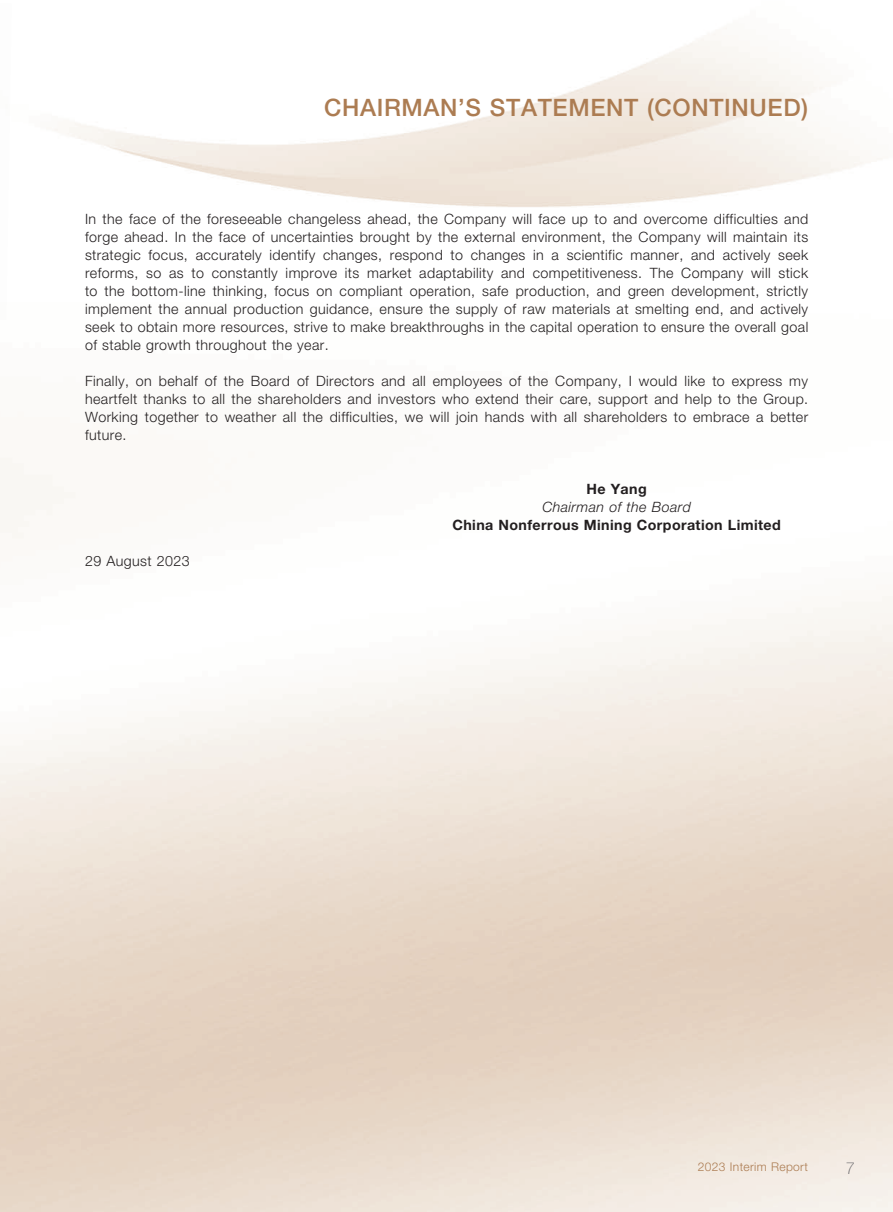
<style>
.page{position:relative;width:893px;height:1212px;background:#fff}
.page>*{position:absolute;margin:0;border:0;box-sizing:border-box;transform-origin:0 0}
.t1{font:500 24px "Helvetica Neue LT Std";letter-spacing:.03em;color:#ac7c52}
.t2{font:100 16.5px "Helvetica Neue LT Std";color:#636366}
.t3{font:300 14.25px/18px "Helvetica Neue LT Std";letter-spacing:.03em;color:#231f20;text-align:justify}
.t4{font:700 14.25px "Helvetica Neue LT Std";letter-spacing:.03em;color:#231f20}
.t5{font:italic 300 14.25px "Helvetica Neue LT Std";letter-spacing:.03em;color:#231f20}
.t6{font:300 12px "Helvetica Neue LT Std";letter-spacing:.03em;color:#ac7c52}
</style>
<div class="page">
<h1 class="t1" style="left:324px;top:93px;width:486px">CHAIRMAN’S STATEMENT (CONTINUED)</h1>
<p class="t3" style="left:85px;top:210px;width:725px">In the face of the foreseeable changeless ahead, the Company will face up to and overcome difficulties and forge ahead. In the face of uncertainties brought by the external environment, the Company will maintain its strategic focus, accurately identify changes, respond to changes in a scientific manner, and actively seek reforms, so as to constantly improve its market adaptability and competitiveness. The Company will stick to the bottom-line thinking, focus on compliant operation, safe production, and green development, strictly implement the annual production guidance, ensure the supply of raw materials at smelting end, and actively seek to obtain more resources, strive to make breakthroughs in the capital operation to ensure the overall goal of stable growth throughout the year.</p>
<p class="t3" style="left:85px;top:372px;width:725px">Finally, on behalf of the Board of Directors and all employees of the Company, I would like to express my heartfelt thanks to all the shareholders and investors who extend their care, support and help to the Group.<br>Working together to weather all the difficulties, we will join hands with all shareholders to embrace a better future.</p>
<p class="t3" style="left:85px;top:552px;width:106px">29 August 2023</p>
<p class="t4" style="left:586px;top:480px;width:62px">He Yang</p>
<p class="t5" style="left:542px;top:499px;width:150px">Chairman of the Board</p>
<p class="t4" style="left:452px;top:516px;width:330px">China Nonferrous Mining Corporation Limited</p>
<p class="t6" style="left:698px;top:1159px;width:112px">2023 Interim Report</p>
<p class="t2" style="left:846px;top:1159px;width:11px">7</p>
</div>
